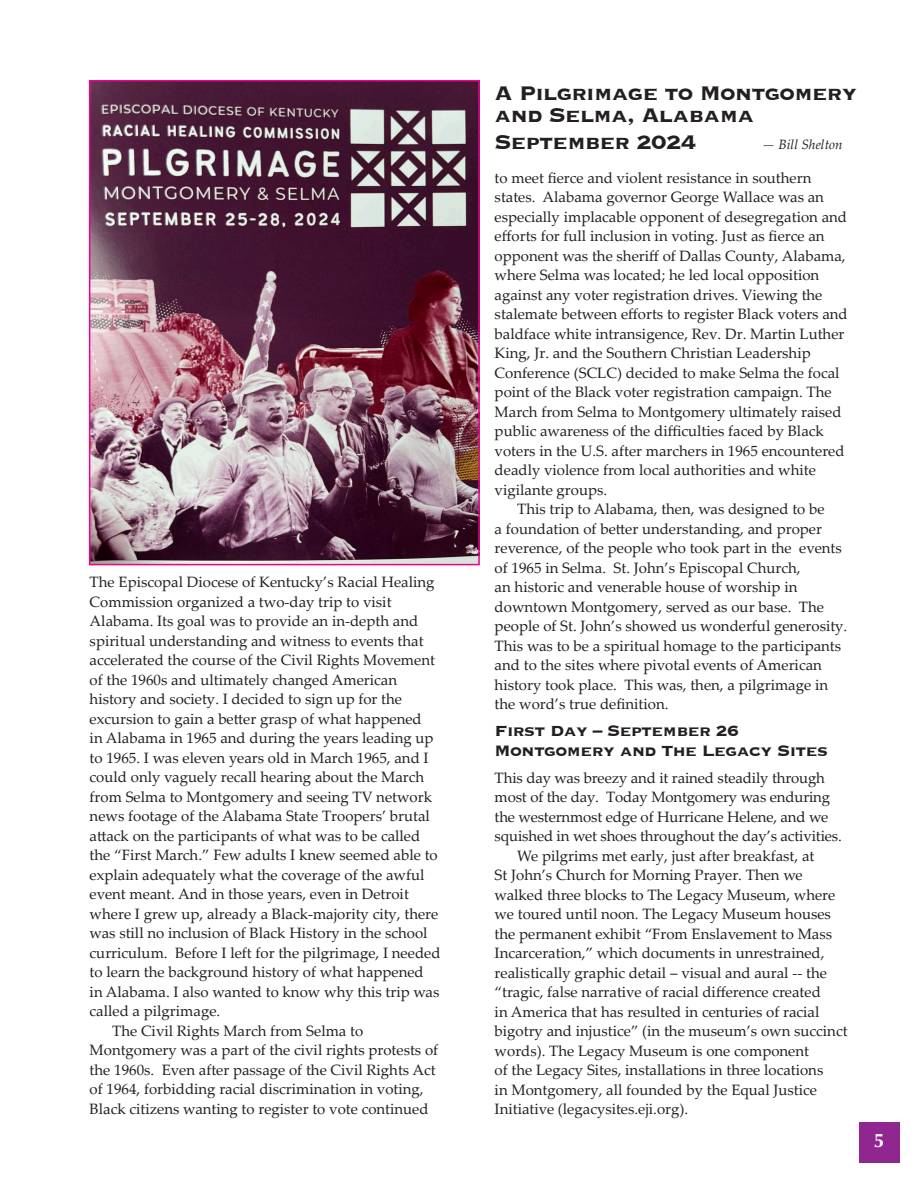
<style>
.page{position:relative;width:918px;height:1188px;background:#fff}
.page>*{position:absolute;margin:0;border:0;box-sizing:border-box;transform-origin:0 0}
.t1{font:700 25.5px/22.5px "Copperplate";letter-spacing:-.03em;color:#231f20}
.t2{font:700 19.5px "Copperplate";letter-spacing:-.03em;color:#231f20}
.t3{font:700 19.5px "Optima";color:#fff}
.t4{font:15px/19.5px "Palatino Linotype";color:#231f20}
.t5{font:italic 13.5px "Palatino Linotype";color:#231f20}
</style>
<div class="page">
<div style="left:859px;top:1123px;width:41px;height:40px;background:#90268f"></div>
<img style="left:92px;top:83px;width:385px;height:479px">
<div style="left:89px;top:80px;width:391px;height:485px;border:2px solid #ed028c"></div>
<p class="t4" style="left:90px;top:572px;width:352px">The Episcopal Diocese of Kentucky’s Racial Healing Commission organized a two-day trip to visit Alabama. Its goal was to provide an in-depth and spiritual understanding and witness to events that accelerated the course of the Civil Rights Movement of the 1960s and ultimately changed American history and society. I decided to sign up for the excursion to gain a better grasp of what happened<br>in Alabama in 1965 and during the years leading up to 1965. I was eleven years old in March 1965, and I could only vaguely recall hearing about the March from Selma to Montgomery and seeing TV network news footage of the Alabama State Troopers’ brutal attack on the participants of what was to be called the “First March.” Few adults I knew seemed able to explain adequately what the coverage of the awful event meant. And in those years, even in Detroit where I grew up, already a Black-majority city, there was still no inclusion of Black History in the school curriculum. Before I left for the pilgrimage, I needed to learn the background history of what happened in Alabama. I also wanted to know why this trip was called a pilgrimage.</p>
<p class="t4" style="left:90px;top:1020px;width:350px;text-indent:22px">The Civil Rights March from Selma to Montgomery was a part of the civil rights protests of the 1960s. Even after passage of the Civil Rights Act of 1964, forbidding racial discrimination in voting, Black citizens wanting to register to vote continued</p>
<p class="t1" style="left:495px;top:80px;width:364px">A Pilgrimage to Montgomery and Selma, Alabama</p>
<p class="t1" style="left:495px;top:130px;width:203px">September 2024</p>
<p class="t5" style="left:762px;top:135px;width:83px">— Bill Shelton</p>
<p class="t4" style="left:495px;top:167px;width:355px">to meet fierce and violent resistance in southern states. Alabama governor George Wallace was an especially implacable opponent of desegregation and efforts for full inclusion in voting. Just as fierce an opponent was the sheriff of Dallas County, Alabama, where Selma was located; he led local opposition against any voter registration drives. Viewing the stalemate between efforts to register Black voters and baldface white intransigence, Rev. Dr. Martin Luther King, Jr. and the Southern Christian Leadership Conference (SCLC) decided to make Selma the focal point of the Black voter registration campaign. The March from Selma to Montgomery ultimately raised public awareness of the difficulties faced by Black voters in the U.S. after marchers in 1965 encountered deadly violence from local authorities and white vigilante groups.</p>
<p class="t4" style="left:495px;top:499px;width:354px;text-indent:22px">This trip to Alabama, then, was designed to be<br>a foundation of better understanding, and proper reverence, of the people who took part in the events of 1965 in Selma. St. John’s Episcopal Church,<br>an historic and venerable house of worship in downtown Montgomery, served as our base. The people of St. John’s showed us wonderful generosity.<br>This was to be a spiritual homage to the participants and to the sites where pivotal events of American history took place. This was, then, a pilgrimage in the word’s true definition.</p>
<p class="t2" style="left:495px;top:718px;width:246px">First Day – September 26</p>
<p class="t2" style="left:495px;top:738px;width:335px">Montgomery and The Legacy Sites</p>
<p class="t4" style="left:495px;top:767px;width:349px">This day was breezy and it rained steadily through most of the day. Today Montgomery was enduring the westernmost edge of Hurricane Helene, and we squished in wet shoes throughout the day’s activities.</p>
<p class="t4" style="left:495px;top:845px;width:354px;text-indent:22px">We pilgrims met early, just after breakfast, at<br>St John’s Church for Morning Prayer. Then we walked three blocks to The Legacy Museum, where we toured until noon. The Legacy Museum houses the permanent exhibit “From Enslavement to Mass Incarceration,” which documents in unrestrained, realistically graphic detail – visual and aural -- the “tragic, false narrative of racial difference created<br>in America that has resulted in centuries of racial bigotry and injustice” (in the museum’s own succinct words). The Legacy Museum is one component<br>of the Legacy Sites, installations in three locations<br>in Montgomery, all founded by the Equal Justice Initiative (legacysites.eji.org).</p>
<p class="t3" style="left:874px;top:1129px;width:12px">5</p>
</div>
